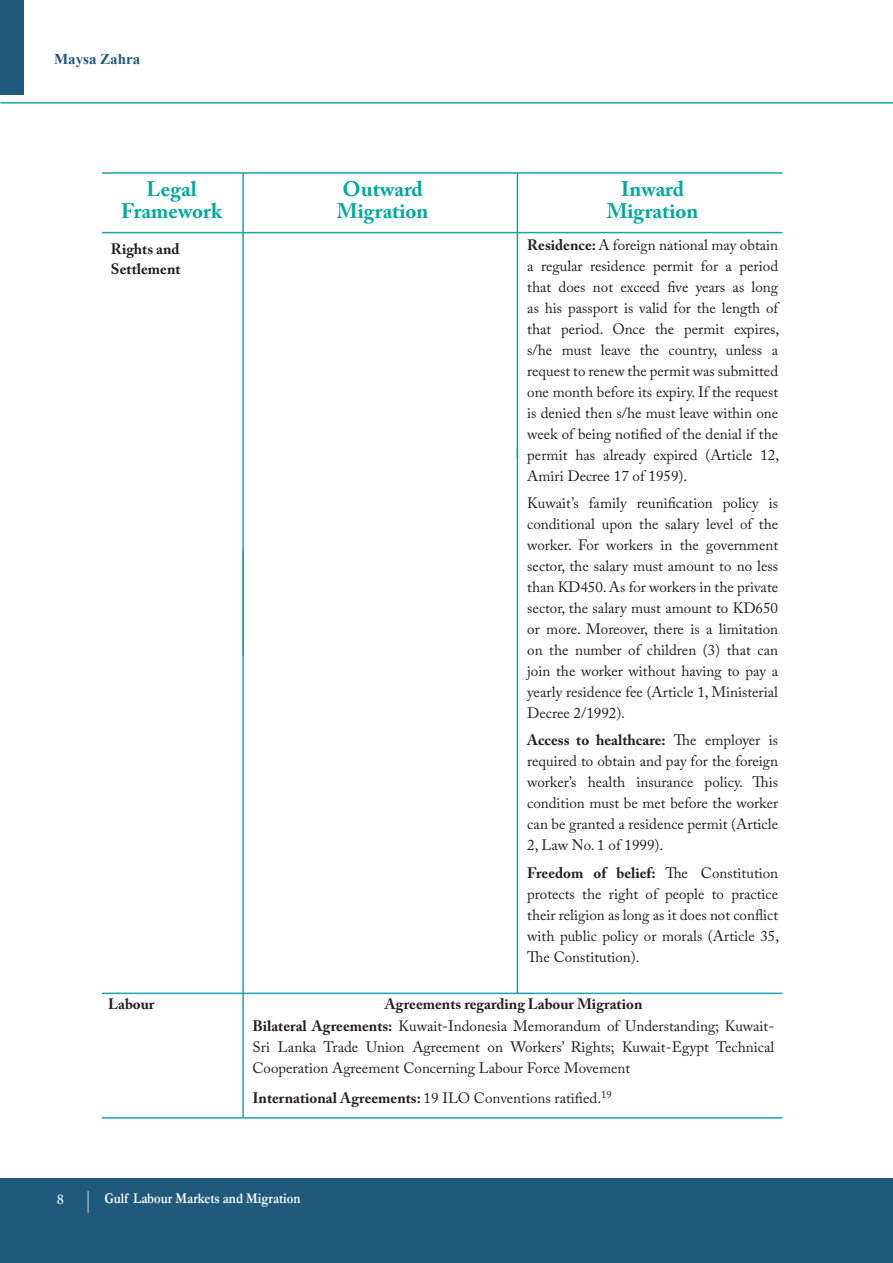
<style>
.page{position:relative;width:893px;height:1263px;background:#fff}
.page>*{position:absolute;margin:0;border:0;box-sizing:border-box;transform-origin:0 0}
.t1{font:700 21px/22.5px "Adobe Caslon Pro";color:#00a99d;text-align:center}
.t2{font:15px/21px "Adobe Caslon Pro";color:#231f20;text-align:justify}
.t3{font:700 15px/20.2px "Adobe Caslon Pro";color:#231f20}
.t4{font:700 15px "Garamond";color:#fff;scale:.85 1}
.t5{font:700 15px "Times New Roman";color:#1f5a7d}
.t6{font:15px "Minion Pro";color:#fff}
.s1{font-weight:700}
</style>
<div class="page">
<div style="left:0;top:1179px;width:893px;height:84px;background:#1f5a7d"></div>
<hr style="left:0;top:102px;width:893px;height:2px;background:#1ba2b0">
<div style="left:0;top:0;width:24px;height:94px;background:#1f5a7d"></div>
<svg style="left:88px;top:1191px;width:1px;height:22px"></svg>
<hr style="left:102px;top:172px;width:680px;height:2px;background:#1ba2b0">
<hr style="left:102px;top:232px;width:680px;height:1px;background:#1ba2b0">
<hr style="left:102px;top:992px;width:680px;height:2px;background:#1ba2b0">
<hr style="left:102px;top:1117px;width:680px;height:1px;background:#1ba2b0">
<hr style="left:517px;top:447px;width:1px;height:546px;background:#1ba2b0">
<hr style="left:517px;top:173px;width:1px;height:285px;background:#1ba2b0">
<hr style="left:242px;top:173px;width:2px;height:482px;background:#1ba2b0">
<hr style="left:242px;top:550px;width:2px;height:567px;background:#1ba2b0">
<p class="t5" style="left:54px;top:49px;width:88px">Maysa Zahra</p>
<h1 class="t1" style="left:121px;top:177px;width:102px">Legal<br>Framework</h1>
<h1 class="t1" style="left:337px;top:177px;width:93px;text-align:left">Outward<br>Migration</h1>
<h1 class="t1" style="left:607px;top:177px;width:93px">Inward<br>Migration</h1>
<p class="t3" style="left:111px;top:239px;width:71px">Rights and<br>Settlement</p>
<p class="t2" style="left:527px;top:234px;width:253px"><span class="s1">Residence:</span> A foreign national may obtain a regular residence permit for a period that does not exceed five years as long as his passport is valid for the length of that period. Once the permit expires, s/he must leave the country, unless a request to renew the permit was submitted one month before its expiry. If the request is denied then s/he must leave within one week of being notified of the denial if the permit has already expired (Article 12, Amiri Decree 17 of 1959).</p>
<p class="t2" style="left:527px;top:492px;width:252px">Kuwait’s family reunification policy is conditional upon the salary level of the worker. For workers in the government sector, the salary must amount to no less than KD450. As for workers in the private sector, the salary must amount to KD650 or more. Moreover, there is a limitation on the number of children (3) that can join the worker without having to pay a yearly residence fee (Article 1, Ministerial Decree 2/1992).</p>
<p class="t2" style="left:527px;top:730px;width:252px"><span class="s1">Access to healthcare:</span> The employer is required to obtain and pay for the foreign worker’s health insurance policy. This condition must be met before the worker can be granted a residence permit (Article 2, Law No. 1 of 1999).</p>
<p class="t2" style="left:527px;top:862px;width:253px"><span class="s1">Freedom of belief:</span> The Constitution protects the right of people to practice their religion as long as it does not conflict with public policy or morals (Article 35, The Constitution).</p>
<p class="t3" style="left:385px;top:994px;width:259px">Agreements regarding Labour Migration</p>
<p class="t3" style="left:108px;top:994px;width:48px">Labour</p>
<p class="t2" style="left:252px;top:1016px;width:524px"><span class="s1">Bilateral Agreements:</span> Kuwait-Indonesia Memorandum of Understanding; Kuwait-Sri Lanka Trade Union Agreement on Workers’ Rights; Kuwait-Egypt Technical Cooperation Agreement Concerning Labour Force Movement</p>
<p class="t2" style="left:252px;top:1087px;width:361px"><span class="s1">International Agreements:</span> 19 ILO Conventions ratified.<sup>19</sup></p>
<p class="t6" style="left:57px;top:1189px;width:9px">8</p>
<p class="t4" style="left:105px;top:1189px;width:232px">Gulf Labour Markets and Migration</p>
</div>
